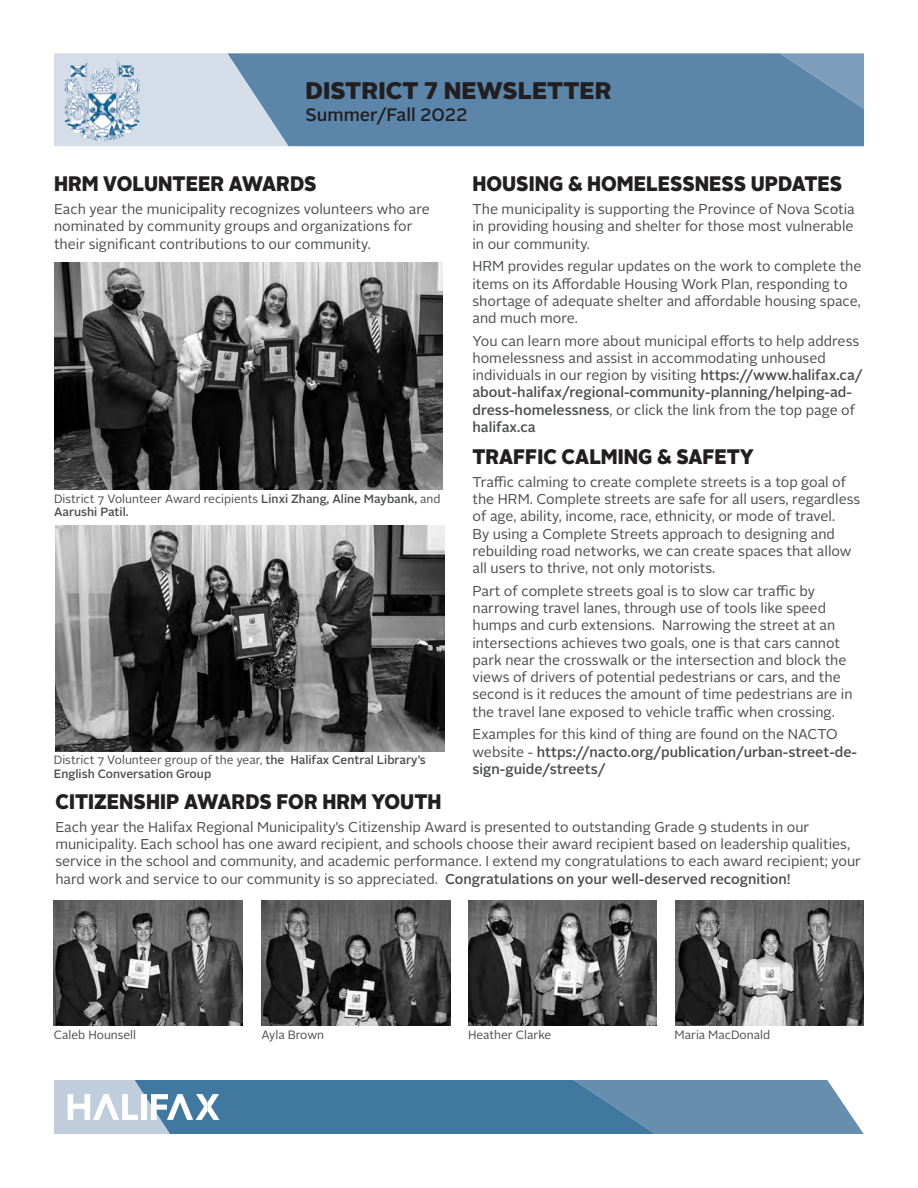
<style>
.page{position:relative;width:918px;height:1188px;background:#fff}
.page>*{position:absolute;margin:0;border:0;box-sizing:border-box;transform-origin:0 0}
.t1{font:900 24px "Alright Sans";color:#231f20}
.Headline_Copy_Small{font:900 21px "Alright Sans";color:#231f20;scale:.93 1}
.t2{font:500 18px "Alright Sans";color:#231f20}
.Body_Copy{font:14.25px/17.2px "Alright Sans";color:#4b4c4d}
.Body_Copy-2{font:500 14.25px/17.2px "Alright Sans";color:#4b4c4d}
.Body_Copy-3{font:500 12px/13.5px "Alright Sans";color:#4b4c4d}
.Body_Copy-4{font:12px "Alright Sans";color:#4b4c4d}
.s1{font-weight:400}
.s2{font-weight:500}
</style>
<div class="page">
<div style="left:288px;top:53px;width:576px;height:93px;background:#5b86aa"></div>
<svg style="left:54px;top:53px;width:234px;height:93px;background:#c0cedd"></svg>
<svg style="left:780px;top:53px;width:84px;height:56px;background:#6d92b3"></svg>
<svg style="left:54px;top:1080px;width:810px;height:54px;background:#648faf"></svg>
<img style="left:64px;top:59px;width:75px;height:83px">
<img style="left:54px;top:262px;width:389px;height:227px">
<img style="left:55px;top:525px;width:389px;height:227px">
<img style="left:261px;top:900px;width:189px;height:126px">
<img style="left:54px;top:900px;width:189px;height:126px">
<img style="left:468px;top:900px;width:189px;height:126px">
<img style="left:675px;top:900px;width:189px;height:126px">
<p class="t1" style="left:306px;top:74px;width:308px">DISTRICT 7 NEWSLETTER</p>
<p class="t2" style="left:306px;top:102px;width:163px">Summer/Fall 2022</p>
<p class="Headline_Copy_Small" style="left:54px;top:169px;width:284px">HRM VOLUNTEER AWARDS</p>
<p class="Body_Copy" style="left:54px;top:201px;width:377px">Each year the municipality recognizes volunteers who are nominated by community groups and organizations for their significant contributions to our community.</p>
<p class="Body_Copy-3" style="left:54px;top:492px;width:388px"><span class="s1">District 7 Volunteer Award recipients</span> Linxi Zhang, Aline Maybank, <span class="s1">and<br></span>Aarushi Patil.</p>
<p class="Body_Copy-3" style="left:54px;top:753px;width:374px"><span class="s1">District 7 Volunteer group of the year,</span> the Halifax Central Library’s<br>English Conversation Group</p>
<p class="Headline_Copy_Small" style="left:472px;top:169px;width:399px">HOUSING &amp; HOMELESSNESS UPDATES</p>
<p class="Body_Copy" style="left:472px;top:201px;width:384px;text-align:justify">The municipality is supporting the Province of Nova Scotia in providing housing and shelter for those most vulnerable in our community.</p>
<p class="Body_Copy" style="left:472px;top:258px;width:391px">HRM provides regular updates on the work to complete the items on its Affordable Housing Work Plan, responding to shortage of adequate shelter and affordable housing space, and much more.</p>
<p class="Body_Copy" style="left:472px;top:332px;width:391px">You can learn more about municipal efforts to help address homelessness and assist in accommodating unhoused individuals in our region by visiting <span class="s2">https://www.halifax.ca/ about-halifax/regional-community-planning/helping-ad&shy;dress-homelessness</span>, or click the link from the top page of <span class="s2">halifax.ca</span></p>
<p class="Headline_Copy_Small" style="left:472px;top:442px;width:304px">TRAFFIC CALMING &amp; SAFETY</p>
<p class="Body_Copy" style="left:472px;top:474px;width:389px">Traffic calming to create complete streets is a top goal of the HRM. Complete streets are safe for all users, regardless of age, ability, income, race, ethnicity, or mode of travel.<br>By using a Complete Streets approach to designing and rebuilding road networks, we can create spaces that allow all users to thrive, not only motorists.</p>
<p class="Body_Copy" style="left:472px;top:583px;width:382px">Part of complete streets goal is to slow car traffic by narrowing travel lanes, through use of tools like speed humps and curb extensions. Narrowing the street at an intersections achieves two goals, one is that cars cannot park near the crosswalk or the intersection and block the views of drivers of potential pedestrians or cars, and the second is it reduces the amount of time pedestrians are in the travel lane exposed to vehicle traffic when crossing.</p>
<p class="Body_Copy-2" style="left:472px;top:726px;width:386px"><span class="s1">Examples for this kind of thing are found on the NACTO website -</span> https://nacto.org/publication/urban-street-de&shy;sign-guide/streets/</p>
<p class="Headline_Copy_Small" style="left:55px;top:787px;width:417px">CITIZENSHIP AWARDS FOR HRM YOUTH</p>
<p class="Body_Copy" style="left:55px;top:818px;width:807px">Each year the Halifax Regional Municipality’s Citizenship Award is presented to outstanding Grade 9 students in our municipality. Each school has one award recipient, and schools choose their award recipient based on leadership qualities, service in the school and community, and academic performance. I extend my congratulations to each award recipient; your hard work and service to our community is so appreciated. <span class="s2">Congratulations on your well-deserved recognition!</span></p>
<p class="Body_Copy-4" style="left:54px;top:1027px;width:84px">Caleb Hounsell</p>
<p class="Body_Copy-4" style="left:261px;top:1027px;width:64px">Ayla Brown</p>
<p class="Body_Copy-4" style="left:468px;top:1027px;width:85px">Heather Clarke</p>
<p class="Body_Copy-4" style="left:675px;top:1027px;width:97px">Maria MacDonald</p>
</div>
